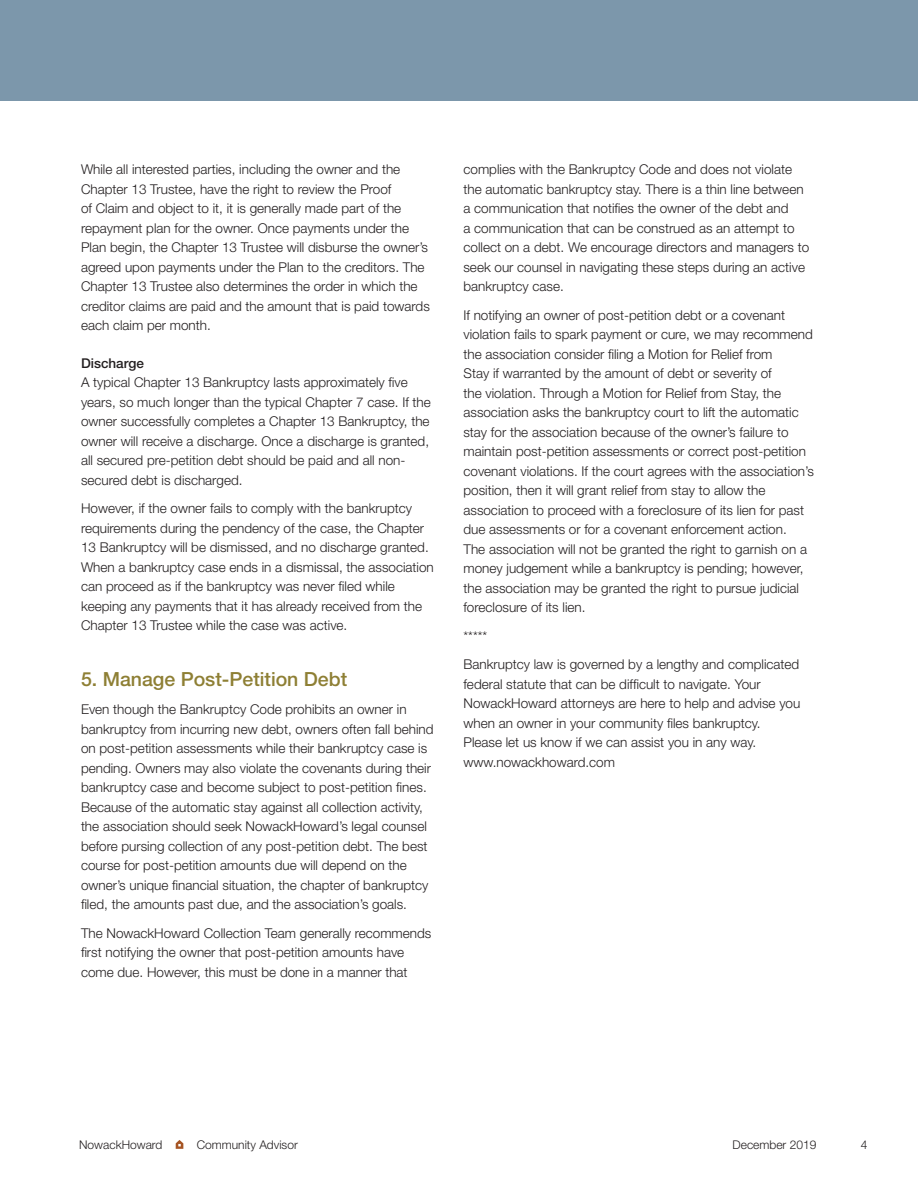
<style>
.page{position:relative;width:918px;height:1188px;background:#fff}
.page>*{position:absolute;margin:0;border:0;box-sizing:border-box;transform-origin:0 0}
.Subhead{font:500 19.5px "Helvetica Neue";color:#8e7f34}
.Body_copy{font:300 13.5px/19.5px "Helvetica Neue";color:#231f20}
.Level_Two_Subhead{font:500 13.5px "Helvetica Neue";color:#231f20}
.t1{font:300 12px "Helvetica Neue";color:#231f20}
</style>
<div class="page">
<svg style="left:176px;top:1140px;width:7px;height:9px"></svg>
<div style="left:0;top:0;width:918px;height:101px;background:#7c97ab"></div>
<p class="Body_copy" style="left:81px;top:160px;width:350px">While all interested parties, including the owner and the Chapter 13 Trustee, have the right to review the Proof<br>of Claim and object to it, it is generally made part of the repayment plan for the owner. Once payments under the Plan begin, the Chapter 13 Trustee will disburse the owner’s agreed upon payments under the Plan to the creditors. The Chapter 13 Trustee also determines the order in which the creditor claims are paid and the amount that is paid towards each claim per month.</p>
<p class="Level_Two_Subhead" style="left:81px;top:355px;width:65px">Discharge</p>
<p class="Body_copy" style="left:81px;top:373px;width:351px">A typical Chapter 13 Bankruptcy lasts approximately five years, so much longer than the typical Chapter 7 case. If the owner successfully completes a Chapter 13 Bankruptcy, the owner will receive a discharge. Once a discharge is granted, all secured pre-petition debt should be paid and all non&shy;secured debt is discharged.</p>
<p class="Body_copy" style="left:81px;top:499px;width:354px">However, if the owner fails to comply with the bankruptcy requirements during the pendency of the case, the Chapter 13 Bankruptcy will be dismissed, and no discharge granted.<br>When a bankruptcy case ends in a dismissal, the association can proceed as if the bankruptcy was never filed while keeping any payments that it has already received from the Chapter 13 Trustee while the case was active.</p>
<p class="Subhead" style="left:81px;top:667px;width:268px">5. Manage Post-Petition Debt</p>
<p class="Body_copy" style="left:81px;top:700px;width:354px">Even though the Bankruptcy Code prohibits an owner in bankruptcy from incurring new debt, owners often fall behind on post-petition assessments while their bankruptcy case is pending. Owners may also violate the covenants during their bankruptcy case and become subject to post-petition fines.<br>Because of the automatic stay against all collection activity, the association should seek NowackHoward’s legal counsel before pursing collection of any post-petition debt. The best course for post-petition amounts due will depend on the owner’s unique financial situation, the chapter of bankruptcy filed, the amounts past due, and the association’s goals.</p>
<p class="Body_copy" style="left:81px;top:923px;width:352px">The NowackHoward Collection Team generally recommends first notifying the owner that post-petition amounts have come due. However, this must be done in a manner that</p>
<p class="Body_copy" style="left:464px;top:160px;width:347px">complies with the Bankruptcy Code and does not violate the automatic bankruptcy stay. There is a thin line between a communication that notifies the owner of the debt and<br>a communication that can be construed as an attempt to collect on a debt. We encourage directors and managers to seek our counsel in navigating these steps during an active bankruptcy case.</p>
<p class="Body_copy" style="left:464px;top:305px;width:352px">If notifying an owner of post-petition debt or a covenant violation fails to spark payment or cure, we may recommend the association consider filing a Motion for Relief from<br>Stay if warranted by the amount of debt or severity of<br>the violation. Through a Motion for Relief from Stay, the association asks the bankruptcy court to lift the automatic stay for the association because of the owner’s failure to maintain post-petition assessments or correct post-petition covenant violations. If the court agrees with the association’s position, then it will grant relief from stay to allow the association to proceed with a foreclosure of its lien for past due assessments or for a covenant enforcement action.<br>The association will not be granted the right to garnish on a money judgement while a bankruptcy is pending; however, the association may be granted the right to pursue judicial foreclosure of its lien.</p>
<p class="Body_copy" style="left:464px;top:626px;width:25px">*****</p>
<p class="Body_copy" style="left:464px;top:655px;width:338px">Bankruptcy law is governed by a lengthy and complicated federal statute that can be difficult to navigate. Your NowackHoward attorneys are here to help and advise you when an owner in your community files bankruptcy.<br>Please let us know if we can assist you in any way. www.nowackhoward.com</p>
<p class="t1" style="left:79px;top:1137px;width:85px">NowackHoward</p>
<p class="t1" style="left:197px;top:1137px;width:103px">Community Advisor</p>
<p class="t1" style="left:733px;top:1137px;width:85px">December 2019</p>
<p class="t1" style="left:861px;top:1137px;width:8px">4</p>
</div>
